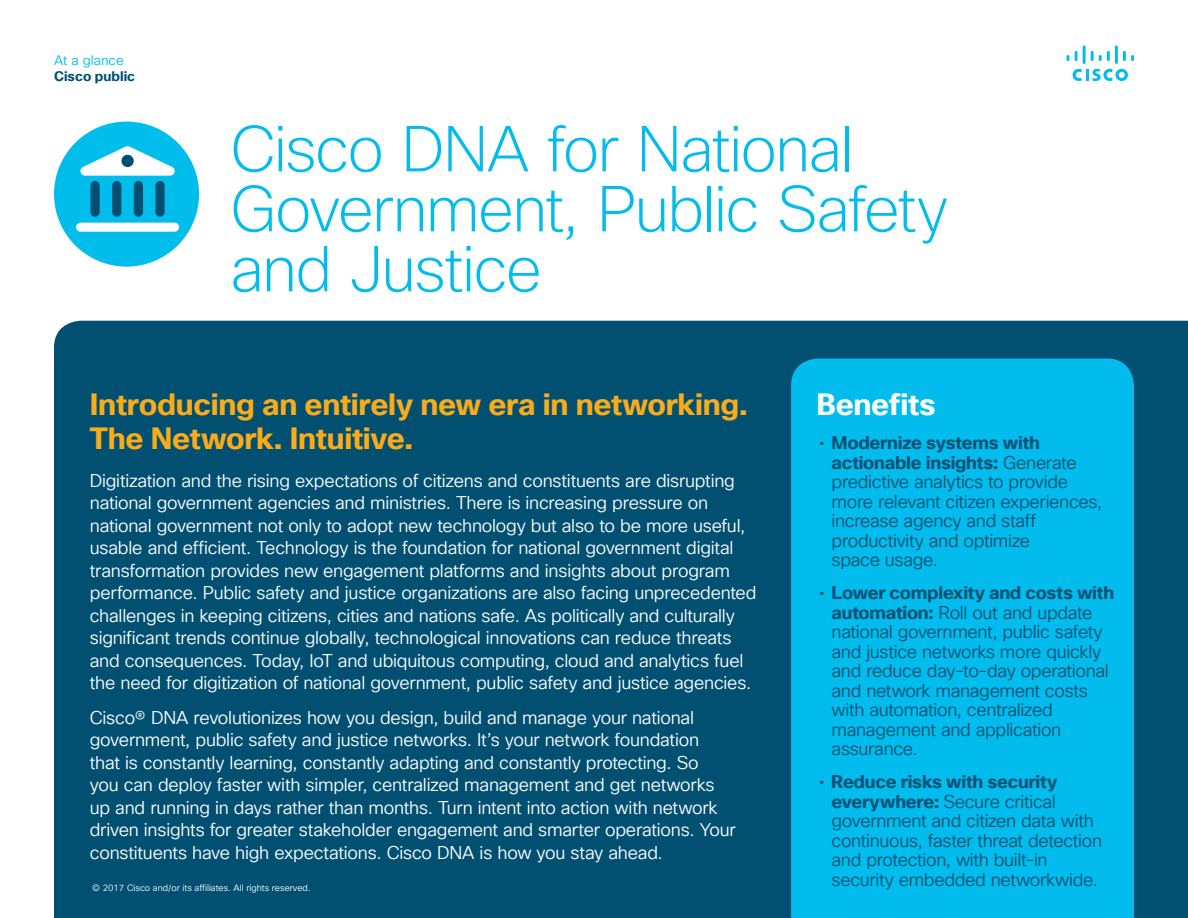
<style>
.page{position:relative;width:1188px;height:918px;background:#fff}
.page>*{position:absolute;margin:0;border:0;box-sizing:border-box;transform-origin:0 0}
.Title_Headline{font:200 63px/60px "Cisco Sans TT";letter-spacing:-.025em;color:#01bcec}
.Intro_Heading{font:700 30px/34.5px "Cisco Sans TT";letter-spacing:-.01em;color:#faab1a}
.Sidebar_Heading_Whit{font:700 30px "Cisco Sans TT";letter-spacing:-.01em;color:#fff}
.Intro{font:18px/22.5px "Cisco Sans TT Light";letter-spacing:-.015em;color:#fff}
.t1{font:18px/19.5px "Cisco Sans TT Light";letter-spacing:-.015em;color:#005073}
.t2{font:700 13.5px "Cisco Sans TT";color:#005073}
.t3{font:13.5px "Cisco Sans TT Light";color:#01bcec}
.Footer_white{font:9px "Cisco Sans TT Light";color:#fff}
.s1{font-family:"Cisco Sans TT"}
.s2{font-family:"Cisco Sans TT";font-weight:700}
</style>
<div class="page">
<svg style="left:1073px;top:69px;width:55px;height:12px"></svg>
<svg style="left:1067px;top:55px;width:2px;height:6px"></svg>
<svg style="left:1075px;top:51px;width:3px;height:10px"></svg>
<hr style="left:1083px;top:45px;width:3px;height:19px;background:#01bcec">
<svg style="left:1091px;top:51px;width:19px;height:10px"></svg>
<hr style="left:1115px;top:45px;width:3px;height:19px;background:#01bcec">
<svg style="left:1123px;top:51px;width:11px;height:10px"></svg>
<div style="left:54px;top:321px;width:1134px;height:597px;background:#015072"></div>
<div style="left:791px;top:359px;width:343px;height:559px;background:#01bcec"></div>
<div style="left:54px;top:122px;width:145px;height:145px;background:#00bdeb;border-radius:50%"></div>
<div style="left:81px;top:223px;width:94px;height:9px;background:#fff"></div>
<div style="left:90px;top:185px;width:10px;height:27px;background:#004f73"></div>
<div style="left:112px;top:185px;width:9px;height:27px;background:#004f73"></div>
<div style="left:134px;top:185px;width:9px;height:27px;background:#004f73"></div>
<div style="left:155px;top:185px;width:10px;height:27px;background:#004f73"></div>
<svg style="left:80px;top:146px;width:95px;height:30px"></svg>
<div style="left:121px;top:155px;width:13px;height:12px;background:#004f73;border-radius:50%"></div>
<p class="t3" style="left:54px;top:51px;width:71px">At a glance</p>
<p class="t2" style="left:54px;top:67px;width:83px">Cisco public</p>
<p class="Title_Headline" style="left:230px;top:121px;width:719px">Cisco DNA for National<br>Government, Public Safety and Justice</p>
<p class="Intro_Heading" style="left:90px;top:387px;width:659px">Introducing an entirely new era in networking.<br>The Network. Intuitive.</p>
<p class="Intro" style="left:90px;top:470px;width:668px">Digitization and the rising expectations of citizens and constituents are disrupting national government agencies and ministries. There is increasing pressure on national government not only to adopt new technology but also to be more useful, usable and efficient. Technology is the foundation for national government digital transformation provides new engagement platforms and insights about program performance. Public safety and justice organizations are also facing unprecedented challenges in keeping citizens, cities and nations safe. As politically and culturally significant trends continue globally, technological innovations can reduce threats and consequences. Today, IoT and ubiquitous computing, cloud and analytics fuel the need for digitization of national government, public safety and justice agencies.</p>
<p class="Intro" style="left:90px;top:707px;width:647px">Cisco® DNA revolutionizes how you design, build and manage your national government, public safety and justice networks. It’s your network foundation<br>that is constantly learning, constantly adapting and constantly protecting. So<br>you can deploy faster with simpler, centralized management and get networks up and running in days rather than months. Turn intent into action with network driven insights for greater stakeholder engagement and smarter operations. Your constituents have high expectations. Cisco DNA is how you stay ahead.</p>
<p class="Footer_white" style="left:92px;top:882px;width:220px">© 2017 Cisco and/or its affiliates. All rights reserved.</p>
<p class="Sidebar_Heading_Whit" style="left:817px;top:384px;width:121px">Benefits</p>
<p class="t1" style="left:832px;top:434px;width:272px;text-indent:-13px"><span class="s1">•</span> <span class="s2">Modernize systems with actionable insights:</span> Generate predictive analytics to provide more relevant citizen experiences, increase agency and staff productivity and optimize<br>space usage.</p>
<p class="t1" style="left:832px;top:584px;width:284px;text-indent:-13px"><span class="s1">•</span> <span class="s2">Lower complexity and costs with automation:</span> Roll out and update national government, public safety and justice networks more quickly and reduce day-to-day operational and network management costs with automation, centralized management and application assurance.</p>
<p class="t1" style="left:832px;top:773px;width:272px;text-indent:-13px"><span class="s1">•</span> <span class="s2">Reduce risks with security everywhere:</span> Secure critical government and citizen data with continuous, faster threat detection and protection, with built-in security embedded networkwide.</p>
</div>
